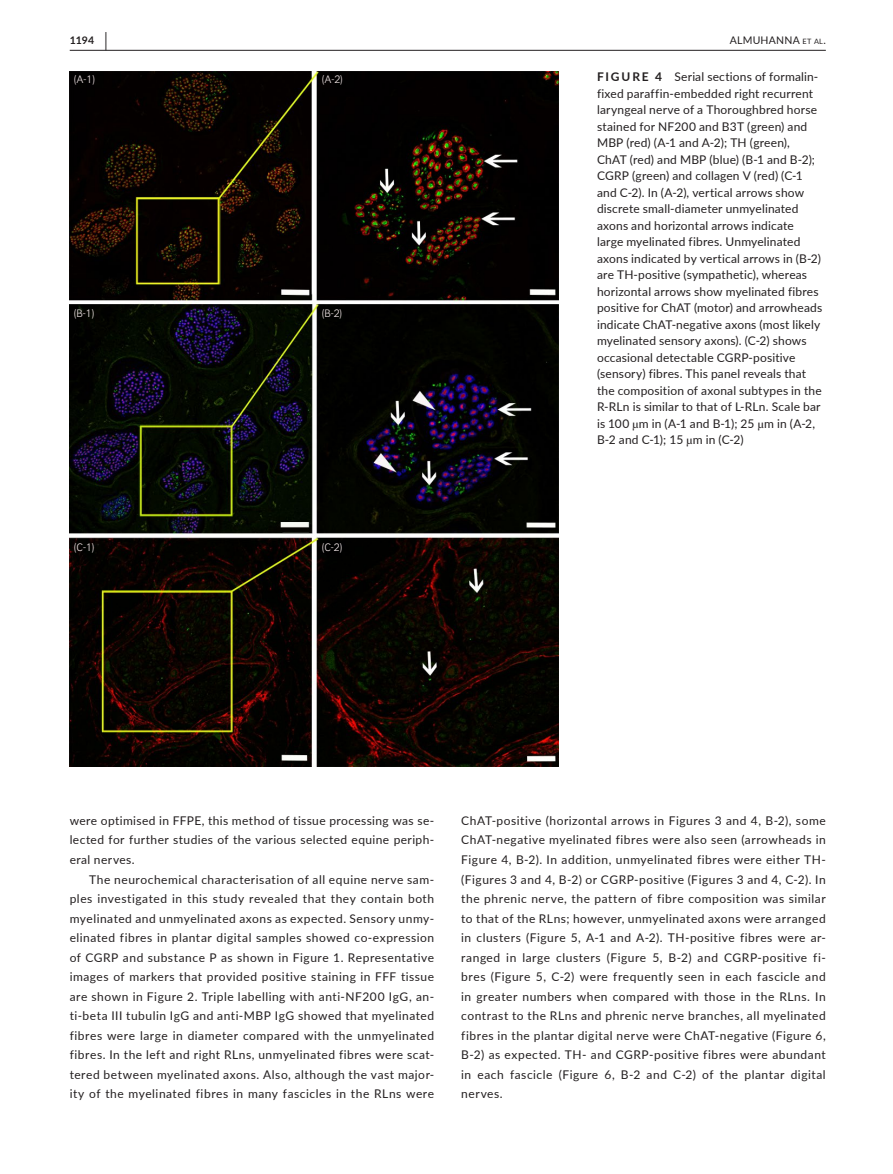
<style>
.page{position:relative;width:893px;height:1174px;background:#fff}
.page>*{position:absolute;margin:0;border:0;box-sizing:border-box;transform-origin:0 0}
.t1{font:12px/19.5px "Lato";letter-spacing:.015em;color:#231f20;text-align:justify}
.t2{font:300 11.25px "Congress Sans";color:#efe4e4}
.t3{font:10.5px "Lato";letter-spacing:.02em;color:#231f20}
.t4{font:700 10.5px "Lato";color:#231f20}
.s1{font-size:19.5px}
.s2{font-size:7.35px}
.s3{font-weight:700}
.s4{font-family:"STIX"}
.s5{color:#fff}
</style>
<div class="page">
<hr style="left:70px;top:50px;width:756px;height:1px;background:#231f20">
<img style="left:70px;top:72px;width:489px;height:694px">
<p class="t4" style="left:70px;top:33px;width:39px">1194 <span class="s1">|</span></p>
<p class="t3" style="left:730px;top:33px;width:97px">ALMUHANNA <span class="s2">et al</span>.</p>
<p class="t2" style="left:74px;top:73px;width:23px">(A-1)</p>
<p class="t2" style="left:321px;top:73px;width:23px">(A-2)</p>
<p class="t2" style="left:74px;top:307px;width:23px">(B-1)</p>
<p class="t2" style="left:321px;top:307px;width:23px">(B-2)</p>
<p class="t2" style="left:74px;top:541px;width:23px">(C-1)</p>
<p class="t2" style="left:321px;top:541px;width:23px">(C-2)</p>
<p class="t1" style="left:597px;top:68px;width:227px;line-height:16.5px;text-align:left"><span class="s3">FIGURE 4</span> Serial sections of formalin&shy;fixed paraffin-embedded right recurrent laryngeal nerve of a Thoroughbred horse stained for NF200 and B3T (green) and MBP (red) (A-1 and A-2); TH (green), ChAT (red) and MBP (blue) (B-1 and B-2); CGRP (green) and collagen V (red) (C-1 and C-2). In (A-2), vertical arrows show discrete small-diameter unmyelinated axons and horizontal arrows indicate large myelinated fibres. Unmyelinated axons indicated by vertical arrows in (B-2) are TH-positive (sympathetic), whereas horizontal arrows show myelinated fibres positive for ChAT (motor) and arrowheads indicate ChAT-negative axons (most likely myelinated sensory axons). (C-2) shows occasional detectable CGRP-positive (sensory) fibres. This panel reveals that the composition of axonal subtypes in the R-RLn is similar to that of L-RLn. Scale bar is 100 <span class="s4">µ</span>m in (A-1 and B-1); 25 <span class="s4">µ</span>m in (A-2, B-2 and C-1); 15 <span class="s4">µ</span>m in (C-2) <span class="s5">[Colour figure</span></p>
<p class="t1" style="left:70px;top:810px;width:366px">were optimised in FFPE, this method of tissue processing was se&shy;lected for further studies of the various selected equine periph&shy;eral nerves.</p>
<p class="t1" style="left:70px;top:869px;width:366px;text-indent:20px">The neurochemical characterisation of all equine nerve sam&shy;ples investigated in this study revealed that they contain both myelinated and unmyelinated axons as expected. Sensory unmy&shy;elinated fibres in plantar digital samples showed co-expression of CGRP and substance P as shown in Figure 1. Representative images of markers that provided positive staining in FFF tissue are shown in Figure 2. Triple labelling with anti-NF200 IgG, an&shy;ti-beta III tubulin IgG and anti-MBP IgG showed that myelinated fibres were large in diameter compared with the unmyelinated fibres. In the left and right RLns, unmyelinated fibres were scat&shy;tered between myelinated axons. Also, although the vast major&shy;ity of the myelinated fibres in many fascicles in the RLns were</p>
<p class="t1" style="left:461px;top:810px;width:366px">ChAT-positive (horizontal arrows in Figures 3 and 4, B-2), some ChAT-negative myelinated fibres were also seen (arrowheads in Figure 4, B-2). In addition, unmyelinated fibres were either TH-(Figures 3 and 4, B-2) or CGRP-positive (Figures 3 and 4, C-2). In the phrenic nerve, the pattern of fibre composition was similar to that of the RLns; however, unmyelinated axons were arranged in clusters (Figure 5, A-1 and A-2). TH-positive fibres were ar&shy;ranged in large clusters (Figure 5, B-2) and CGRP-positive fi&shy;bres (Figure 5, C-2) were frequently seen in each fascicle and in greater numbers when compared with those in the RLns. In contrast to the RLns and phrenic nerve branches, all myelinated fibres in the plantar digital nerve were ChAT-negative (Figure 6, B-2) as expected. TH- and CGRP-positive fibres were abundant in each fascicle (Figure 6, B-2 and C-2) of the plantar digital nerves.</p>
</div>
